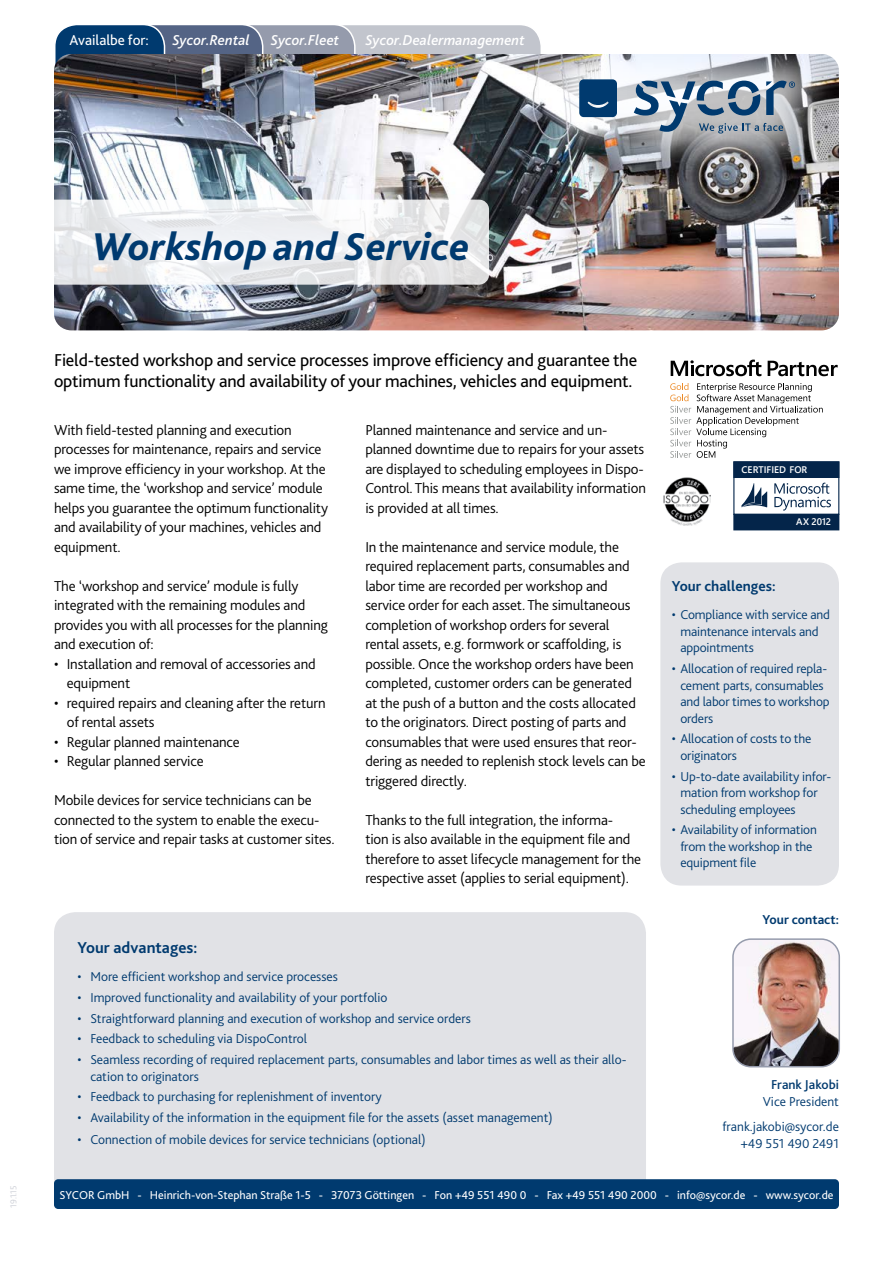
<style>
.page{position:relative;width:893px;height:1263px;background:#fff}
.page>*{position:absolute;margin:0;border:0;box-sizing:border-box;transform-origin:0 0}
.t1{font:italic 800 40.5px "Bliss 2";color:#003a6f}
.t2{font:18px/21.6px "Bliss 2";letter-spacing:-.01em;color:#000}
.t3{font:700 16.5px "Bliss 2";color:#003a6f}
.t4{font:300 15px/19.5px "Bliss 2";letter-spacing:-.01em;color:#000}
.t5{font:italic 500 15px "Bliss 2";color:#fff}
.t6{font:700 15px "Bliss 2";color:#003a6f}
.t7{font:15px "Bliss 2";color:#fff}
.t8{font:300 13.5px/16.5px "Bliss 2";color:#003a6f}
.t9{font:700 13.5px "Bliss 2";color:#003a6f}
.t10{font:500 13.5px "Bliss 2";color:#003a6f}
.t11{font:12px "Bliss 2";color:#fff}
.t12{font:600 9.6px "Segoe Pro";color:#fff}
.t13{font:300 9px "Bliss 2";color:#cccfd6}
</style>
<div class="page">
<div style="left:323px;top:24px;width:218px;height:131px;background:#c2c5cd;border-radius:22px"></div>
<div style="left:154px;top:24px;width:201px;height:131px;background:#959bac;border-radius:22px"></div>
<div style="left:106px;top:24px;width:157px;height:131px;background:#546485;border-radius:22px"></div>
<div style="left:55px;top:24px;width:110px;height:131px;background:#003a6f;border-radius:22px"></div>
<div style="left:54px;top:24px;width:111px;height:132px;border:2px solid #fff;border-radius:22px"></div>
<img style="left:54px;top:54px;width:785px;height:276px">
<svg style="left:670px;top:383px;width:153px;height:75px"></svg>
<svg style="left:671px;top:360px;width:90px;height:16px"></svg>
<svg style="left:768px;top:361px;width:70px;height:15px"></svg>
<div style="left:54px;top:912px;width:592px;height:297px;background:#e1e2e6;border-radius:21px"></div>
<svg style="left:54px;top:200px;width:435px;height:85px"></svg>
<div style="left:734px;top:462px;width:105px;height:15px;background:#04254a"></div>
<div style="left:733px;top:461px;width:106px;height:17px;border:1px solid #04254a"></div>
<div style="left:734px;top:514px;width:105px;height:16px;background:#04254a"></div>
<svg style="left:774px;top:483px;width:57px;height:28px"></svg>
<svg style="left:741px;top:483px;width:26px;height:24px"></svg>
<img style="left:664px;top:477px;width:46px;height:48px">
<div style="left:660px;top:562px;width:179px;height:323px;background:#e1e2e6;border-radius:21px"></div>
<div style="left:535px;top:35px;width:303px;height:142px;background:#fff;opacity:.75"></div>
<svg style="left:634px;top:81px;width:161px;height:53px;background:#8fa0b0"></svg>
<svg style="left:579px;top:79px;width:38px;height:38px"></svg>
<div style="left:54px;top:1179px;width:785px;height:30px;background:#003a6f;border-radius:4px"></div>
<img style="left:735px;top:941px;width:104px;height:126px">
<div style="left:732px;top:938px;width:108px;height:129px;border:2px solid #959bac;border-radius:18px"></div>
<p class="t7" style="left:70px;top:31px;width:81px">Availalbe for:</p>
<p class="t5" style="left:172px;top:31px;width:79px">Sycor.Rental</p>
<p class="t5" style="left:271px;top:31px;width:70px">Sycor.Fleet</p>
<p class="t5" style="left:365px;top:31px;width:161px">Sycor.Dealermanagement</p>
<p class="t13" style="left:8px;top:1208px;width:24px;rotate:-90deg">19.1.15</p>
<h1 class="t1" style="left:92px;top:221px;width:379px">Workshop and Service</h1>
<p class="t2" style="left:54px;top:348px;width:585px">Field-tested workshop and service processes improve efficiency and guarantee the optimum functionality and availability of your machines, vehicles and equipment.</p>
<p class="t4" style="left:54px;top:419px;width:276px">With field-tested planning and execution processes for maintenance, repairs and service we improve efficiency in your workshop. At the same time, the ‘workshop and service’ module helps you guarantee the optimum functionality and availability of your machines, vehicles and equipment.</p>
<p class="t4" style="left:54px;top:575px;width:275px">The ‘workshop and service’ module is fully integrated with the remaining modules and provides you with all processes for the planning and execution of:</p>
<p class="t4" style="left:67px;top:653px;width:251px;text-indent:-13px">• Installation and removal of accessories and equipment</p>
<p class="t4" style="left:67px;top:692px;width:260px;text-indent:-13px">• required repairs and cleaning after the return of rental assets</p>
<p class="t4" style="left:54px;top:731px;width:187px">• Regular planned maintenance</p>
<p class="t4" style="left:54px;top:751px;width:151px">• Regular planned service</p>
<p class="t4" style="left:54px;top:790px;width:282px">Mobile devices for service technicians can be connected to the system to enable the execu&shy;tion of service and repair tasks at customer sites.</p>
<p class="t4" style="left:365px;top:419px;width:282px">Planned maintenance and service and un&shy;planned downtime due to repairs for your assets are displayed to scheduling employees in Dispo-Control. This means that availability information is provided at all times.</p>
<p class="t4" style="left:365px;top:536px;width:282px">In the maintenance and service module, the required replacement parts, consumables and labor time are recorded per workshop and service order for each asset. The simultaneous completion of workshop orders for several rental assets, e.g. formwork or scaffolding, is possible. Once the workshop orders have been completed, customer orders can be generated at the push of a button and the costs allocated to the originators. Direct posting of parts and consumables that were used ensures that reor&shy;dering as needed to replenish stock levels can be triggered directly.</p>
<p class="t4" style="left:365px;top:809px;width:277px">Thanks to the full integration, the informa-<br>tion is also available in the equipment file and therefore to asset lifecycle management for the respective asset (applies to serial equipment).</p>
<p class="t3" style="left:78px;top:937px;width:121px">Your advantages:</p>
<p class="t8" style="left:78px;top:968px;width:262px">• More efficient workshop and service processes</p>
<p class="t8" style="left:78px;top:989px;width:311px">• Improved functionality and availability of your portfolio</p>
<p class="t8" style="left:78px;top:1009px;width:395px">• Straightforward planning and execution of workshop and service orders</p>
<p class="t8" style="left:78px;top:1030px;width:231px">• Feedback to scheduling via DispoControl</p>
<p class="t8" style="left:90px;top:1051px;width:538px;text-indent:-13px">• Seamless recording of required replacement parts, consumables and labor times as well as their allo&shy;cation to originators</p>
<p class="t8" style="left:78px;top:1088px;width:306px">• Feedback to purchasing for replenishment of inventory</p>
<p class="t8" style="left:78px;top:1109px;width:477px">• Availability of the information in the equipment file for the assets (asset management)</p>
<p class="t8" style="left:78px;top:1131px;width:349px">• Connection of mobile devices for service technicians (optional)</p>
<p class="t12" style="left:741px;top:463px;width:67px">CERTIFIED FOR</p>
<p class="t12" style="left:796px;top:515px;width:36px">AX 2012</p>
<p class="t6" style="left:672px;top:577px;width:105px">Your challenges:</p>
<p class="t8" style="left:680px;top:606px;width:151px;text-indent:-9px">• Compliance with service and maintenance intervals and appointments</p>
<p class="t8" style="left:680px;top:660px;width:151px;text-indent:-9px">• Allocation of required repla&shy;cement parts, consumables and labor times to workshop orders</p>
<p class="t8" style="left:680px;top:730px;width:133px;text-indent:-9px">• Allocation of costs to the originators</p>
<p class="t8" style="left:680px;top:768px;width:152px;text-indent:-9px">• Up-to-date availability infor&shy;mation from workshop for scheduling employees</p>
<p class="t8" style="left:680px;top:821px;width:138px;text-indent:-9px">• Availability of information from the workshop in the equipment file</p>
<p class="t9" style="left:762px;top:911px;width:78px">Your contact:</p>
<p class="t10" style="left:771px;top:1076px;width:69px">Frank Jakobi</p>
<p class="t8" style="left:722px;top:1088px;width:118px;line-height:25.5px;text-align:right">Vice President frank.jakobi@sycor.de</p>
<p class="t8" style="left:741px;top:1135px;width:100px">+49 551 490 2491</p>
<p class="t11" style="left:59px;top:1187px;width:776px">SYCOR GmbH - Heinrich-von-Stephan Straße 1-5 - 37073 Göttingen - Fon +49 551 490 0 - Fax +49 551 490 2000 - info@sycor.de - www.sycor.de</p>
</div>
